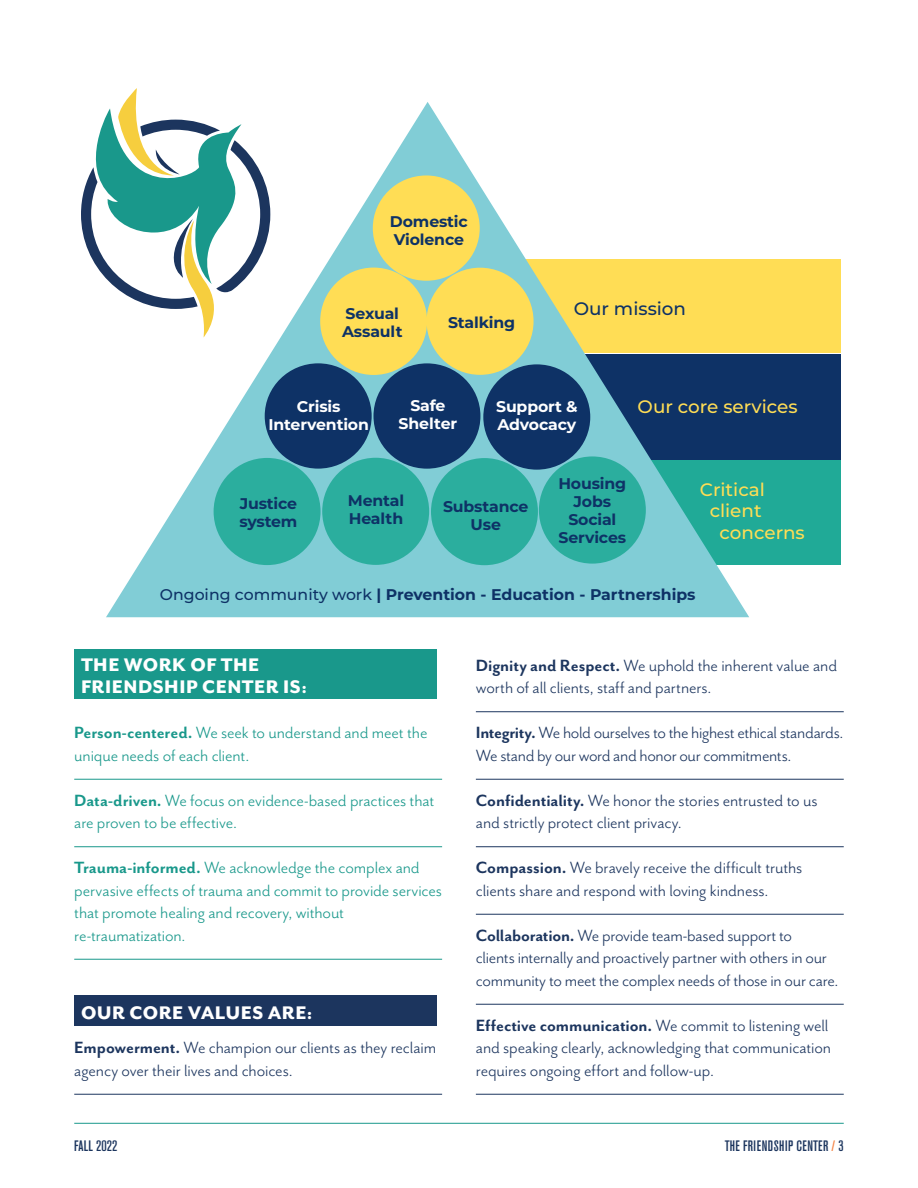
<style>
.page{position:relative;width:918px;height:1188px;background:#fff}
.page>*{position:absolute;margin:0;border:0;box-sizing:border-box;transform-origin:0 0}
.t1{font:800 21px/22.5px "Mr Eaves San OT";letter-spacing:.025em;color:#fff}
.t2{font:18.75px/22.5px "Mr Eaves San OT";letter-spacing:-.01em;color:#1c355e}
.t3{font:18.75px/22.5px "Mr Eaves San OT";letter-spacing:-.005em;color:#19988b}
.t4{font:500 18px "Montserrat";color:#fd5}
.t5{font:500 18px "Montserrat";color:#0e3266}
.t6{font:700 15.45px/18px "Montserrat";letter-spacing:-.01em;color:#0e3266}
.t7{font:700 15.45px/18px "Montserrat";letter-spacing:-.01em;color:#fff;text-align:center}
.t8{font:500 condensed 15px "Akzidenz Grotesk BE";letter-spacing:.03em;color:#1c355e}
.t9{font:500 condensed 15px "Akzidenz Grotesk BE";color:#1c355e}
.s1{font-weight:500}
.s2{font-weight:700}
.s3{color:#f48344}
</style>
<div class="page">
<hr style="left:74px;top:1123px;width:770px;height:1px;background:#19988b">
<div style="left:610px;top:459px;width:231px;height:106px;background:#20aa97"></div>
<div style="left:560px;top:354px;width:281px;height:105px;background:#0e3266"></div>
<div style="left:463px;top:260px;width:378px;height:93px;background:#fd5"></div>
<svg style="left:106px;top:102px;width:643px;height:515px"></svg>
<div style="left:373px;top:175px;width:107px;height:106px;background:#fd5;border-radius:50%"></div>
<div style="left:427px;top:268px;width:107px;height:107px;background:#fd5;border-radius:50%"></div>
<div style="left:320px;top:268px;width:107px;height:107px;background:#fd5;border-radius:50%"></div>
<div style="left:431px;top:458px;width:107px;height:107px;background:#2bae9e;border-radius:50%"></div>
<div style="left:214px;top:458px;width:107px;height:107px;background:#2bae9e;border-radius:50%"></div>
<div style="left:322px;top:458px;width:107px;height:107px;background:#2bae9e;border-radius:50%"></div>
<div style="left:539px;top:456px;width:107px;height:108px;background:#2bae9e;border-radius:50%"></div>
<div style="left:265px;top:363px;width:107px;height:106px;background:#0e3266;border-radius:50%"></div>
<div style="left:373px;top:363px;width:107px;height:106px;background:#0e3266;border-radius:50%"></div>
<div style="left:483px;top:364px;width:107px;height:106px;background:#0e3266;border-radius:50%"></div>
<div style="left:74px;top:995px;width:362px;height:30px;background:#1c355e"></div>
<div style="left:74px;top:649px;width:362px;height:49px;background:#19988b"></div>
<hr style="left:74px;top:779px;width:368px;height:1px;background:#19988b">
<hr style="left:74px;top:846px;width:368px;height:1px;background:#19988b">
<hr style="left:74px;top:959px;width:368px;height:1px;background:#19988b">
<hr style="left:74px;top:1094px;width:368px;height:1px;background:#1c355e">
<hr style="left:476px;top:711px;width:368px;height:1px;background:#1c355e">
<hr style="left:476px;top:779px;width:368px;height:1px;background:#1c355e">
<hr style="left:476px;top:846px;width:368px;height:1px;background:#1c355e">
<hr style="left:476px;top:914px;width:368px;height:1px;background:#1c355e">
<hr style="left:476px;top:1004px;width:368px;height:1px;background:#1c355e">
<hr style="left:476px;top:1094px;width:368px;height:1px;background:#1c355e">
<svg style="left:81px;top:88px;width:189px;height:250px"></svg>
<p class="t6" style="left:390px;top:212px;width:79px">Domestic<br>Violence</p>
<p class="t6" style="left:342px;top:304px;width:62px">Sexual<br>Assault</p>
<p class="t6" style="left:448px;top:312px;width:69px">Stalking</p>
<p class="t5" style="left:574px;top:296px;width:114px">Our mission</p>
<p class="t7" style="left:399px;top:395px;width:60px">Safe<br>Shelter</p>
<p class="t7" style="left:268px;top:397px;width:102px">Crisis<br>Intervention</p>
<p class="t7" style="left:496px;top:396px;width:83px;text-align:left">Support &amp;<br>Advocacy</p>
<p class="t4" style="left:638px;top:394px;width:162px">Our core services</p>
<p class="t6" style="left:239px;top:494px;width:60px">Justice system</p>
<p class="t6" style="left:348px;top:491px;width:58px">Mental<br>Health</p>
<p class="t6" style="left:443px;top:497px;width:87px;text-align:center">Substance<br>Use</p>
<p class="t6" style="left:558px;top:474px;width:69px;text-align:center">Housing<br>Jobs<br>Social<br>Services</p>
<p class="t4" style="left:700px;top:477px;width:67px">Critical</p>
<p class="t4" style="left:710px;top:498px;width:53px">client</p>
<p class="t4" style="left:720px;top:520px;width:87px">concerns</p>
<p class="t6" style="left:160px;top:585px;width:537px"><span class="s1">Ongoing community work</span> | Prevention - Education - Partnerships</p>
<p class="t1" style="left:81px;top:653px;width:227px">THE WORK OF THE<br>FRIENDSHIP CENTER IS:</p>
<p class="t3" style="left:74px;top:721px;width:355px"><span class="s2">Person-centered.</span> We seek to understand and meet the unique needs of each client.</p>
<p class="t3" style="left:74px;top:789px;width:362px"><span class="s2">Data-driven.</span> We focus on evidence-based practices that are proven to be effective.</p>
<p class="t3" style="left:74px;top:856px;width:369px"><span class="s2">Trauma-informed.</span> We acknowledge the complex and pervasive effects of trauma and commit to provide services that promote healing and recovery, without re-traumatization.</p>
<p class="t1" style="left:81px;top:1002px;width:233px">OUR CORE VALUES ARE:</p>
<p class="t2" style="left:74px;top:1036px;width:364px"><span class="s2">Empowerment.</span> We champion our clients as they reclaim agency over their lives and choices.</p>
<p class="t2" style="left:476px;top:654px;width:363px"><span class="s2">Dignity and Respect.</span> We uphold the inherent value and worth of all clients, staff and partners.</p>
<p class="t2" style="left:476px;top:721px;width:369px"><span class="s2">Integrity.</span> We hold ourselves to the highest ethical standards.<br>We stand by our word and honor our commitments.</p>
<p class="t2" style="left:476px;top:789px;width:343px"><span class="s2">Confidentiality.</span> We honor the stories entrusted to us and strictly protect client privacy.</p>
<p class="t2" style="left:476px;top:856px;width:328px"><span class="s2">Compassion.</span> We bravely receive the difficult truths clients share and respond with loving kindness.</p>
<p class="t2" style="left:476px;top:924px;width:364px"><span class="s2">Collaboration.</span> We provide team-based support to<br>clients internally and proactively partner with others in our community to meet the complex needs of those in our care.</p>
<p class="t2" style="left:476px;top:1014px;width:357px"><span class="s2">Effective communication.</span> We commit to listening well and speaking clearly, acknowledging that communication requires ongoing effort and follow-up.</p>
<p class="t9" style="left:74px;top:1137px;width:45px">FALL 2022</p>
<p class="t8" style="left:725px;top:1137px;width:121px">THE FRIENDSHIP CENTER <span class="s3">/</span> 3</p>
</div>
